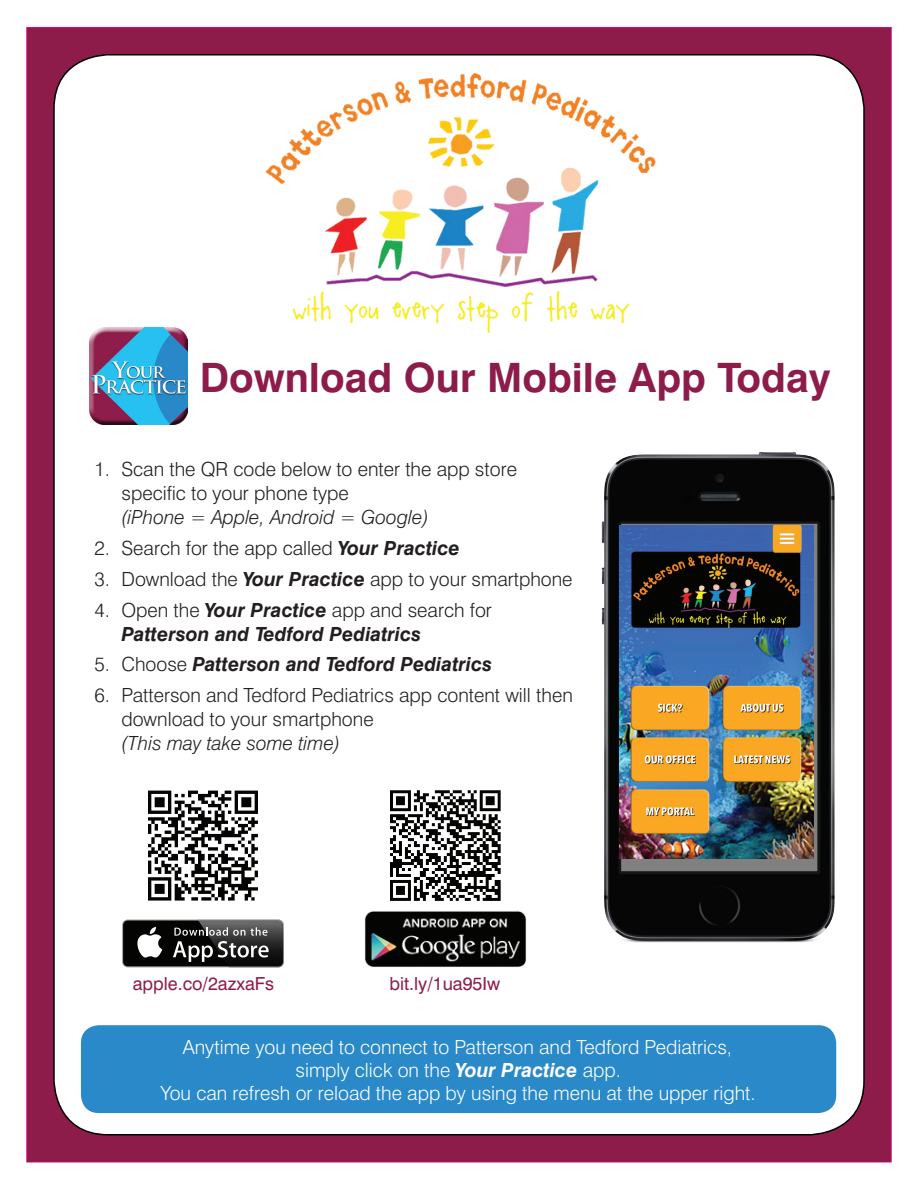
<style>
.page{position:relative;width:918px;height:1188px;background:#fff}
.page>*{position:absolute;margin:0;border:0;box-sizing:border-box;transform-origin:0 0}
.t1{font:700 40.5px "Swiss 721 BT";color:#8d1c4b}
.t2{font:300 19.5px/24px "Swiss 721 BT";color:#231f20}
.t3{font:300 19.5px/23.4px "Swiss 721 BT";color:#fff;text-align:center}
.t4{font:italic 700 19.5px/24px "Swiss 721 BT";color:#231f20}
.t5{font:italic 300 19.5px "Swiss 721 BT";color:#231f20}
.t6{font:18px "Swiss 721 BT";color:#8d1c4b}
.s1{font-weight:700;font-style:italic}
.s2{font-weight:300;font-style:normal}
</style>
<div class="page">
<div style="left:27px;top:28px;width:864px;height:1134px;background:#8d1c4b"></div>
<div style="left:54px;top:55px;width:810px;height:1080px;background:#fff;border-radius:54px"></div>
<svg style="left:122px;top:919px;width:162px;height:48px"></svg>
<div style="left:123px;top:921px;width:160px;height:45px;background:#040503;border-radius:5px"></div>
<svg style="left:137px;top:927px;width:25px;height:31px"></svg>
<img style="left:198px;top:919px;width:86px;height:48px">
<img style="left:198px;top:921px;width:85px;height:45px">
<svg style="left:173px;top:927px;width:96px;height:35px"></svg>
<img style="left:364px;top:911px;width:162px;height:56px">
<svg style="left:390px;top:790px;width:111px;height:111px"></svg>
<svg style="left:148px;top:791px;width:110px;height:110px"></svg>
<img style="left:601px;top:452px;width:234px;height:491px">
<img style="left:90px;top:327px;width:97px;height:98px">
<img style="left:620px;top:526px;width:194px;height:332px">
<div style="left:81px;top:1025px;width:755px;height:88px;background:#2a89c8;border-radius:18px"></div>
<img style="left:265px;top:73px;width:391px;height:259px">
<h1 class="t1" style="left:200px;top:353px;width:632px">Download Our Mobile App Today</h1>
<p class="t2" style="left:121px;top:457px;width:397px;text-indent:-27px">1. Scan the QR code below to enter the app store specific to your phone type</p>
<p class="t5" style="left:121px;top:506px;width:309px">(iPhone = Apple, Android = Google)</p>
<p class="t2" style="left:94px;top:536px;width:367px">2. Search for the app called <span class="s1">Your Practice</span></p>
<p class="t2" style="left:94px;top:567px;width:480px">3. Download the <span class="s1">Your Practice</span> app to your smartphone</p>
<p class="t4" style="left:121px;top:597px;width:372px;text-indent:-27px"><span class="s2">4. Open the</span> Your Practice <span class="s2">app and search for<br></span>Patterson and Tedford Pediatrics</p>
<p class="t4" style="left:94px;top:652px;width:399px"><span class="s2">5. Choose</span> Patterson and Tedford Pediatrics</p>
<p class="t2" style="left:121px;top:683px;width:453px;text-indent:-27px">6. Patterson and Tedford Pediatrics app content will then download to your smartphone</p>
<p class="t5" style="left:121px;top:731px;width:220px">(This may take some time)</p>
<p class="t6" style="left:133px;top:972px;width:143px">apple.co/2azxaFs</p>
<p class="t6" style="left:390px;top:972px;width:112px">bit.ly/1ua95Iw</p>
<p class="t3" style="left:161px;top:1035px;width:597px">Anytime you need to connect to Patterson and Tedford Pediatrics, simply click on the <span class="s1">Your Practice</span> app.<br>You can refresh or reload the app by using the menu at the upper right.</p>
</div>
